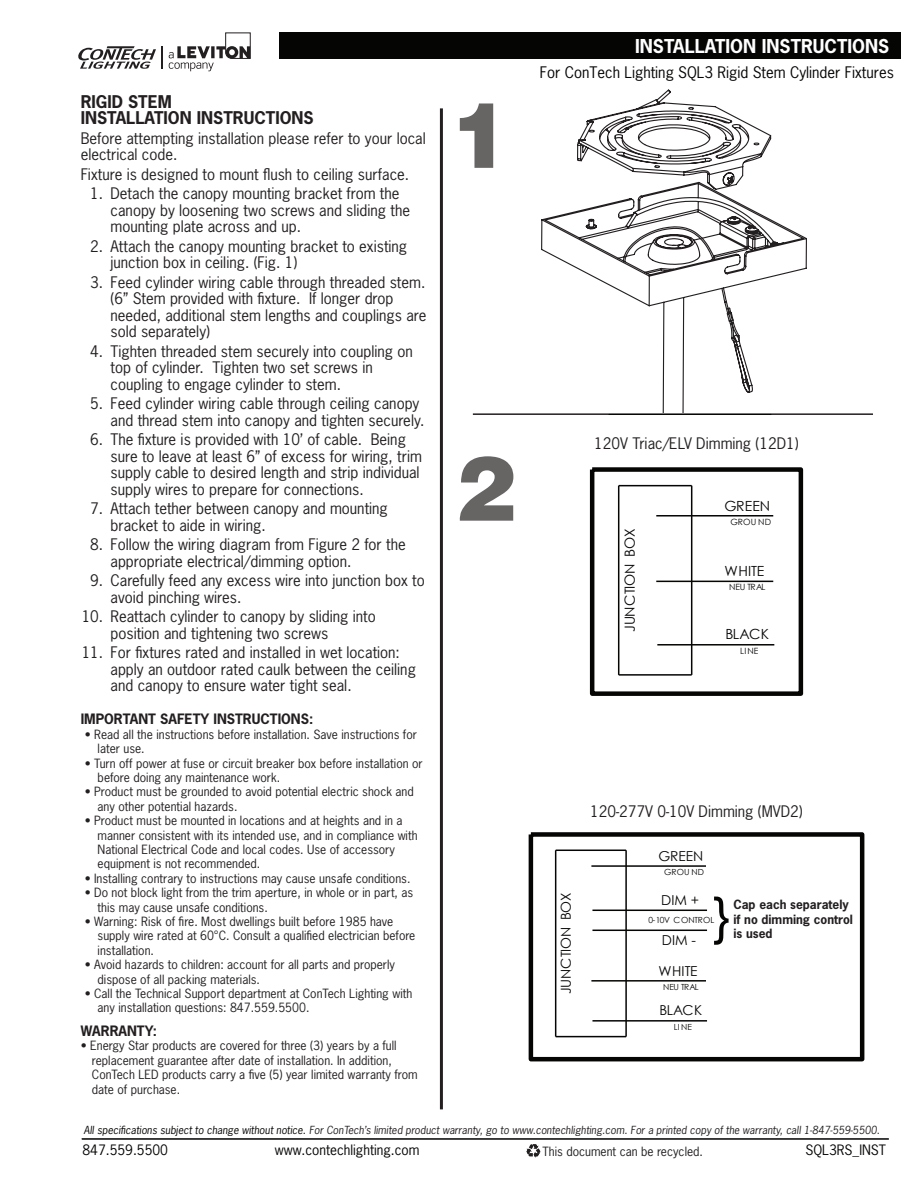
<style>
.page{position:relative;width:918px;height:1188px;background:#fff}
.page>*{position:absolute;margin:0;border:0;box-sizing:border-box;transform-origin:0 0}
.t1{font:700 18px "News Gothic Std";color:#fff}
.t2{font:700 16.5px/16.5px "News Gothic Std";color:#231f20}
.t3{font:15px/16.5px "News Gothic Std";color:#231f20}
.t4{font:15px "News Gothic Std";color:#040503}
.t5{font:13.95px "Century Gothic";color:#050504}
.t6{font:13.95px "Century Gothic";letter-spacing:-.02em;color:#050504}
.t7{font:13.65px "Century Gothic";color:#050504}
.t8{font:13.65px "Century Gothic";letter-spacing:-.02em;color:#050504}
.t9{font:13.5px "News Gothic Std";color:#050504}
.t10{font:700 13.5px "News Gothic Std";color:#231f20}
.t11{font:12px/14.4px "News Gothic Std";color:#231f20}
.t12{font:700 12px/14.4px "News Gothic Std";color:#231f20}
.t13{font:italic 10.5px "News Gothic Std";color:#231f20}
.t14{font:8.55px "Century Gothic";letter-spacing:.01em;color:#050504}
.t15{font:8.4px "Century Gothic";letter-spacing:.005em;color:#050504}
.s1{color:#050504}
</style>
<div class="page">
<svg style="left:541px;top:89px;width:266px;height:324px"></svg>
<hr style="left:82px;top:1138px;width:807px;height:2px;background:#050504">
<svg style="left:460px;top:103px;width:33px;height:65px"></svg>
<svg style="left:460px;top:456px;width:53px;height:65px"></svg>
<hr style="left:440px;top:108px;width:3px;height:1001px;background:#231f20">
<hr style="left:473px;top:413px;width:400px;height:2px;background:#231f20">
<hr style="left:609px;top:414px;width:162px;height:1px;background:#040503">
<hr style="left:656px;top:581px;width:117px;height:1px;background:#050504">
<hr style="left:619px;top:485px;width:73px;height:1px;background:#050504">
<hr style="left:618px;top:486px;width:1px;height:189px;background:#050504">
<hr style="left:619px;top:674px;width:73px;height:2px;background:#050504">
<hr style="left:691px;top:486px;width:1px;height:189px;background:#050504">
<hr style="left:657px;top:644px;width:117px;height:2px;background:#050504">
<hr style="left:656px;top:515px;width:117px;height:2px;background:#050504">
<div style="left:590px;top:467px;width:213px;height:229px;border:5px dashed #050504"></div>
<hr style="left:591px;top:980px;width:115px;height:2px;background:#050504">
<hr style="left:556px;top:850px;width:70px;height:1px;background:#050504">
<hr style="left:555px;top:850px;width:1px;height:187px;background:#050504">
<hr style="left:556px;top:1036px;width:70px;height:1px;background:#050504">
<hr style="left:625px;top:850px;width:2px;height:187px;background:#050504">
<hr style="left:592px;top:1020px;width:115px;height:2px;background:#050504">
<hr style="left:591px;top:865px;width:115px;height:2px;background:#050504">
<div style="left:529px;top:832px;width:335px;height:229px;border:5px dashed #050504"></div>
<hr style="left:592px;top:910px;width:115px;height:1px;background:#050504">
<hr style="left:592px;top:930px;width:115px;height:1px;background:#050504">
<svg style="left:714px;top:897px;width:15px;height:48px"></svg>
<div style="left:279px;top:32px;width:622px;height:27px;background:#050504"></div>
<svg style="left:526px;top:1144px;width:15px;height:14px"></svg>
<hr style="left:161px;top:46px;width:2px;height:23px;background:#231f20">
<svg style="left:169px;top:32px;width:82px;height:39px"></svg>
<svg style="left:78px;top:46px;width:78px;height:23px"></svg>
<p class="t1" style="left:635px;top:34px;width:256px">INSTALLATION INSTRUCTIONS</p>
<p class="t2" style="left:81px;top:93px;width:235px">RIGID STEM<br>INSTALLATION INSTRUCTIONS</p>
<p class="t3" style="left:81px;top:130px;width:347px">Before attempting installation please refer to your local electrical code.</p>
<p class="t3" style="left:81px;top:166px;width:330px">Fixture is designed to mount flush to ceiling surface.</p>
<p class="t3" style="left:111px;top:185px;width:301px;text-indent:-20px">1. Detach the canopy mounting bracket from the canopy by loosening two screws and sliding the mounting plate across and up.</p>
<p class="t3" style="left:111px;top:238px;width:298px;text-indent:-20px">2. Attach the canopy mounting bracket to existing junction box in ceiling. (Fig. 1)</p>
<p class="t3" style="left:111px;top:274px;width:317px;text-indent:-20px">3. Feed cylinder wiring cable through threaded stem. (6” Stem provided with fixture. If longer drop needed, additional stem lengths and couplings are sold separately)</p>
<p class="t3" style="left:111px;top:343px;width:304px;text-indent:-20px">4. Tighten threaded stem securely into coupling on top of cylinder. Tighten two set screws in coupling to engage cylinder to stem.</p>
<p class="t3" style="left:111px;top:395px;width:315px;text-indent:-20px">5. Feed cylinder wiring cable through ceiling canopy and thread stem into canopy and tighten securely.</p>
<p class="t3" style="left:111px;top:431px;width:313px;text-indent:-20px">6. The fixture is provided with 10’ of cable. Being sure to leave at least 6” of excess for wiring, trim supply cable to desired length and strip individual supply wires to prepare for connections.</p>
<p class="t3" style="left:111px;top:500px;width:279px;text-indent:-20px">7. Attach tether between canopy and mounting bracket to aide in wiring.</p>
<p class="t3" style="left:111px;top:536px;width:297px;text-indent:-20px">8. Follow the wiring diagram from Figure 2 for the appropriate electrical/dimming option.</p>
<p class="t3" style="left:111px;top:572px;width:316px;text-indent:-20px">9. Carefully feed any excess wire into junction box to avoid pinching wires.</p>
<p class="t3" style="left:111px;top:608px;width:267px;text-indent:-29px">10. Reattach cylinder to canopy by sliding into position and tightening two screws</p>
<p class="t3" style="left:111px;top:644px;width:307px;text-indent:-29px">11. For fixtures rated and installed in wet location: apply an outdoor rated caulk between the ceiling and canopy to ensure water tight seal.</p>
<p class="t10" style="left:81px;top:710px;width:234px">IMPORTANT SAFETY INSTRUCTIONS:</p>
<p class="t11" style="left:98px;top:727px;width:321px;text-indent:-13px">• Read all the instructions before installation. Save instructions for later use.</p>
<p class="t11" style="left:98px;top:756px;width:327px;text-indent:-13px">• Turn off power at fuse or circuit breaker box before installation or before doing any maintenance work.</p>
<p class="t11" style="left:98px;top:785px;width:318px;text-indent:-13px">• Product must be grounded to avoid potential electric shock and any other potential hazards.</p>
<p class="t11" style="left:98px;top:813px;width:321px;text-indent:-13px">• Product must be mounted in locations and at heights and in a manner consistent with its intended use, and in compliance with National Electrical Code and local codes. Use of accessory equipment is not recommended.</p>
<p class="t11" style="left:85px;top:871px;width:327px">• Installing contrary to instructions may cause unsafe conditions.</p>
<p class="t11" style="left:98px;top:885px;width:317px;text-indent:-13px">• Do not block light from the trim aperture, in whole or in part, as this may cause unsafe conditions.</p>
<p class="t11" style="left:98px;top:914px;width:319px;text-indent:-13px">• Warning: Risk of fire. Most dwellings built before 1985 have supply wire rated at 60°C. Consult a qualified electrician before installation.</p>
<p class="t11" style="left:98px;top:957px;width:299px;text-indent:-13px">• Avoid hazards to children: account for all parts and properly dispose of all packing materials.</p>
<p class="t11" style="left:98px;top:986px;width:316px;text-indent:-13px">• Call the Technical Support department at ConTech Lighting with any installation questions: 847.559.5500.</p>
<p class="t10" style="left:81px;top:1022px;width:78px">WARRANTY:</p>
<p class="t11" style="left:92px;top:1039px;width:327px;text-indent:-11px">• Energy Star products are covered for three (3) years by a full replacement guarantee after date of installation. In addition, ConTech LED products carry a five (5) year limited warranty from date of purchase.</p>
<p class="t4" style="left:540px;top:63px;width:356px">For ConTech Lighting SQL3 Rigid Stem Cylinder Fixtures</p>
<p class="t3" style="left:594px;top:435px;width:206px">120V Triac/ELV Dimming (12D1)</p>
<p class="t6" style="left:620px;top:632px;width:105px;rotate:-90deg">JUNCTION BOX</p>
<p class="t5" style="left:724px;top:496px;width:47px">GREEN</p>
<p class="t14" style="left:730px;top:516px;width:42px">GROU ND</p>
<p class="t5" style="left:724px;top:561px;width:41px">WHITE</p>
<p class="t14" style="left:729px;top:581px;width:38px">NEU TRAL</p>
<p class="t5" style="left:725px;top:625px;width:45px">BLACK</p>
<p class="t14" style="left:740px;top:645px;width:20px">LI NE</p>
<p class="t8" style="left:556px;top:994px;width:103px;rotate:-90deg">JUNCTION BOX</p>
<p class="t3" style="left:590px;top:803px;width:214px">120-277V 0-10V Dimming (MVD2)</p>
<p class="t7" style="left:659px;top:847px;width:46px">GREEN</p>
<p class="t15" style="left:664px;top:866px;width:41px">GROU ND</p>
<p class="t7" style="left:661px;top:890px;width:39px">DIM +</p>
<p class="t15" style="left:648px;top:914px;width:67px">0-10V CONTROL</p>
<p class="t7" style="left:662px;top:931px;width:36px">DIM -</p>
<p class="t7" style="left:659px;top:961px;width:40px">WHITE</p>
<p class="t15" style="left:663px;top:981px;width:37px">NEU TRAL</p>
<p class="t7" style="left:659px;top:1001px;width:44px">BLACK</p>
<p class="t15" style="left:674px;top:1021px;width:20px">LINE</p>
<p class="t12" style="left:733px;top:897px;width:121px">Cap each separately if no dimming control is used</p>
<p class="t13" style="left:84px;top:1123px;width:797px"><span class="s1">All specifications subject to change without notice.</span> For ConTech’s limited product warranty, go to www.contechlighting.com. For a printed copy of the warranty, call 1-847-559-5500.</p>
<p class="t9" style="left:82px;top:1142px;width:87px">847.559.5500</p>
<p class="t9" style="left:275px;top:1142px;width:146px">www.contechlighting.com</p>
<p class="t9" style="left:806px;top:1142px;width:82px">SQL3RS_INST</p>
<p class="t11" style="left:542px;top:1144px;width:162px">This document can be recycled.</p>
</div>
